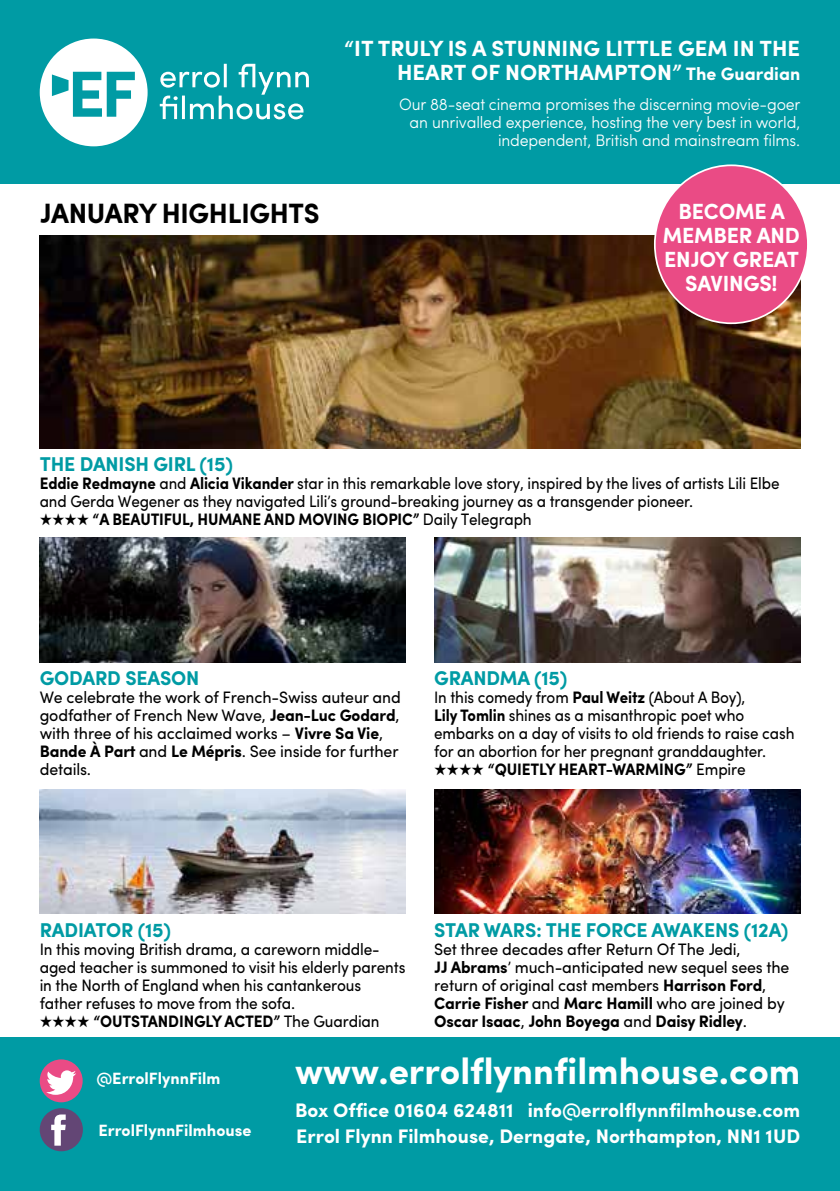
<style>
.page{position:relative;width:840px;height:1191px;background:#fff}
.page>*{position:absolute;margin:0;border:0;box-sizing:border-box;transform-origin:0 0}
.t1{font:700 36.8px "Sofia Pro";color:#fff}
.t2{font:700 28px "Sofia Pro";letter-spacing:-.01em;color:#000}
.t3{font:700 22px/24px "Sofia Pro";color:#fff;text-align:right}
.t4{font:700 20px "Sofia Pro";letter-spacing:-.01em;color:#009ba4}
.t5{font:700 19.6px/26.4px "Sofia Pro";color:#fff}
.t6{font:16.6px/18px "Sofia Pro";letter-spacing:-.01em;color:#000;scale:.96 1}
.t7{font:16.6px/18px "Sofia Pro";letter-spacing:-.01em;color:#000;scale:.92 1}
.t8{font:16.6px/18px "Sofia Pro";letter-spacing:-.01em;color:#000;scale:.93 1}
.t9{font:300 16.6px/18px "Sofia Pro";letter-spacing:-.01em;color:#fff;text-align:right;scale:.96 1}
.t10{font:700 16.6px "Sofia Pro";letter-spacing:-.01em;color:#000;scale:.93 1}
.t11{font:700 16.6px "Sofia Pro";letter-spacing:-.01em;color:#000;scale:.92 1}
.t12{font:700 16.4px "Sofia Pro";color:#fff}
.s1{font-size:18px}
.s2{font-weight:700}
.s3{font-weight:400}
</style>
<div class="page">
<div style="left:0;top:1037px;width:839px;height:154px;background:#009ba4"></div>
<div style="left:0;top:0;width:839px;height:183px;background:#009ba4"></div>
<img style="left:40px;top:236px;width:759px;height:212px">
<svg style="left:40px;top:39px;width:269px;height:107px"></svg>
<div style="left:40px;top:1059px;width:43px;height:43px;background:#ea4b85;border-radius:50%"></div>
<svg style="left:46px;top:1070px;width:30px;height:24px"></svg>
<div style="left:40px;top:1108px;width:43px;height:43px;background:#634675;border-radius:50%"></div>
<svg style="left:51px;top:1114px;width:15px;height:31px"></svg>
<img style="left:434px;top:789px;width:365px;height:124px">
<img style="left:40px;top:537px;width:365px;height:125px">
<img style="left:434px;top:537px;width:365px;height:125px">
<img style="left:40px;top:789px;width:365px;height:124px">
<div style="left:654px;top:165px;width:153px;height:158px;background:#ea4b85;border-radius:50%"></div>
<h2 class="t2" style="left:40px;top:192px;width:281px">JANUARY HIGHLIGHTS</h2>
<h3 class="t3" style="left:344px;top:35px;width:457px">“IT TRULY IS A STUNNING LITTLE GEM IN THE<br>HEART OF NORTHAMPTON” <span class="s1">The Guardian</span></h3>
<p class="t9" style="left:399px;top:94px;width:419px">Our 88-seat cinema promises the discerning movie‑goer an unrivalled experience, hosting the very best in world, independent, British and mainstream films.</p>
<h3 class="t3" style="left:662px;top:197px;width:139px;text-align:center">BECOME A<br>MEMBER AND<br>ENJOY GREAT<br>SAVINGS!</h3>
<p class="t4" style="left:40px;top:449px;width:195px">THE DANISH GIRL (15)</p>
<p class="t7" style="left:40px;top:473px;width:805px"><span class="s2">Eddie Redmayne</span> and <span class="s2">Alicia Vikander</span> star in this remarkable love story, inspired by the lives of artists Lili Elbe and Gerda Wegener as they navigated Lili’s ground-breaking journey as a transgender pioneer.</p>
<p class="t11" style="left:40px;top:507px;width:536px">★★★★ “A BEAUTIFUL, HUMANE AND MOVING BIOPIC” <span class="s3">Daily Telegraph</span></p>
<p class="t4" style="left:40px;top:663px;width:161px">GODARD SEASON</p>
<p class="t6" style="left:40px;top:687px;width:377px">We celebrate the work of French-Swiss auteur and godfather of French New Wave, <span class="s2">Jean-Luc Godard</span>, with three of his acclaimed works – <span class="s2">Vivre Sa Vie</span>, <span class="s2">Bande À Part</span> and <span class="s2">Le Mépris</span>. See inside for further details.</p>
<p class="t4" style="left:434px;top:663px;width:135px">GRANDMA (15)</p>
<p class="t7" style="left:434px;top:687px;width:393px">In this comedy from <span class="s2">Paul Weitz</span> (About A Boy),<br><span class="s2">Lily Tomlin</span> shines as a misanthropic poet who embarks on a day of visits to old friends to raise cash for an abortion for her pregnant granddaughter.</p>
<p class="t10" style="left:434px;top:757px;width:336px">★★★★ “QUIETLY HEART-WARMING” <span class="s3">Empire</span></p>
<p class="t4" style="left:40px;top:914px;width:133px">RADIATOR (15)</p>
<p class="t8" style="left:40px;top:939px;width:394px">In this moving British drama, a careworn middle&shy;aged teacher is summoned to visit his elderly parents in the North of England when his cantankerous father refuses to move from the sofa.</p>
<p class="t10" style="left:40px;top:1008px;width:367px">★★★★ “OUTSTANDINGLY ACTED” <span class="s3">The Guardian</span></p>
<p class="t4" style="left:434px;top:914px;width:355px">STAR WARS: THE FORCE AWAKENS (12A)</p>
<p class="t6" style="left:434px;top:939px;width:371px">Set three decades after Return Of The Jedi,<br><span class="s2">JJ Abrams</span>’ much-anticipated new sequel sees the return of original cast members <span class="s2">Harrison Ford</span>, <span class="s2">Carrie Fisher</span> and <span class="s2">Marc Hamill</span> who are joined by <span class="s2">Oscar Isaac</span>, <span class="s2">John Boyega</span> and <span class="s2">Daisy Ridley</span>.</p>
<p class="t12" style="left:96px;top:1066px;width:126px">@ErrolFlynnFilm</p>
<p class="t12" style="left:98px;top:1117px;width:154px">ErrolFlynnFilmhouse</p>
<h1 class="t1" style="left:295px;top:1042px;width:506px">www.errolflynnfilmhouse.com</h1>
<p class="t5" style="left:295px;top:1095px;width:506px">Box Office 01604 624811 info@errolflynnfilmhouse.com<br>Errol Flynn Filmhouse, Derngate, Northampton, NN1 1UD</p>
</div>
